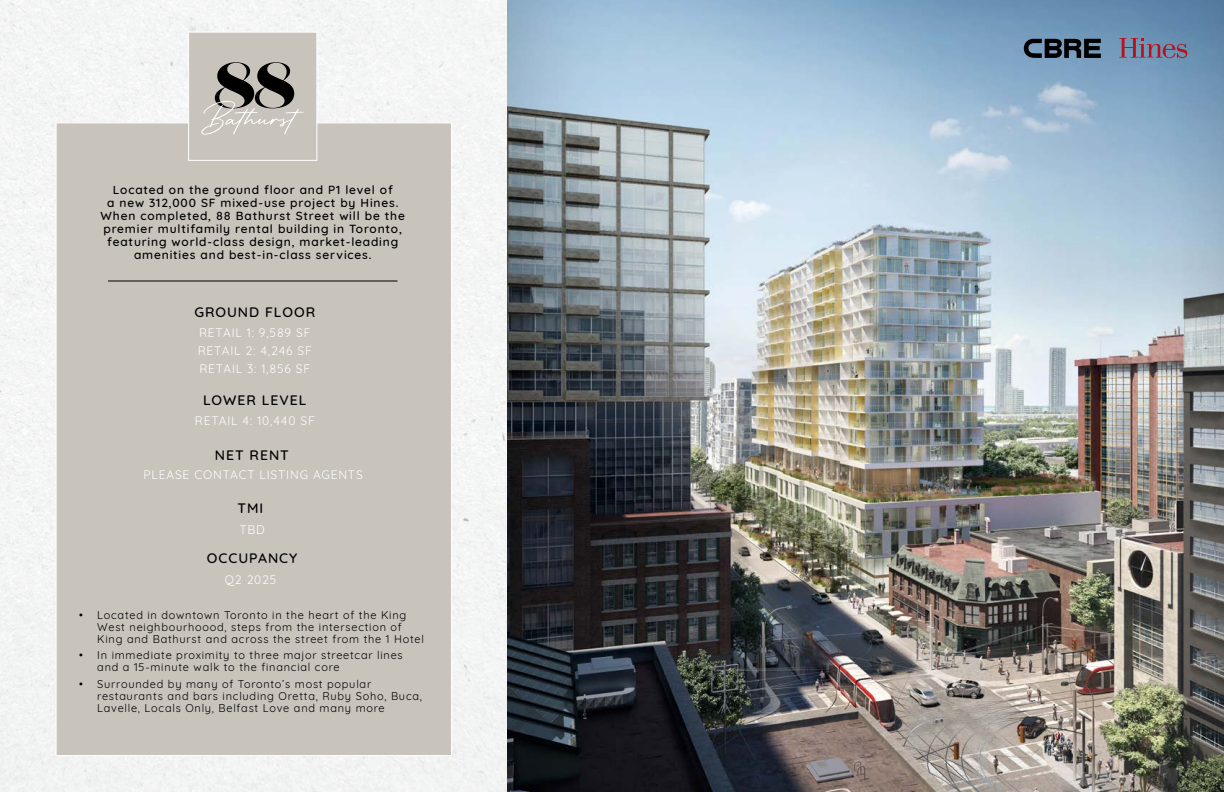
<style>
.page{position:relative;width:1224px;height:792px;background:#fff}
.page>*{position:absolute;margin:0;border:0;box-sizing:border-box;transform-origin:0 0}
.t1{font:500 14px "Quicksand";letter-spacing:.07em;color:#000}
.t2{font:500 12px/13px "Quicksand";letter-spacing:.07em;color:#000;text-align:center}
.t3{font:12px/18.1px "Quicksand";letter-spacing:.07em;color:#fff}
.t4{font:11px/12px "Quicksand";letter-spacing:.07em;color:#000}
</style>
<div class="page">
<img style="left:0;top:0;width:1224px;height:792px">
<div style="left:56px;top:122px;width:396px;height:634px;background:#c8c3bb;border:1px solid #fff"></div>
<div style="left:188px;top:32px;width:129px;height:129px;background:#c8c3bb;border:1px solid #fff"></div>
<svg style="left:201px;top:62px;width:103px;height:73px"></svg>
<hr style="left:108px;top:281px;width:289px;height:1px;background:#000">
<svg style="left:1024px;top:39px;width:77px;height:19px"></svg>
<svg style="left:1119px;top:38px;width:68px;height:20px"></svg>
<p class="t2" style="left:101px;top:182px;width:306px">Located on the ground floor and P1 level of<br>a new 312,000 SF mixed-use project by Hines.<br>When completed, 88 Bathurst Street will be the premier multifamily rental building in Toronto, featuring world-class design, market-leading amenities and best-in-class services.</p>
<p class="t1" style="left:194px;top:301px;width:122px">GROUND FLOOR</p>
<p class="t3" style="left:199px;top:323px;width:113px">RETAIL 1: 9,589 SF</p>
<p class="t3" style="left:198px;top:341px;width:116px">RETAIL 2: 4,246 SF<br>RETAIL 3: 1,856 SF</p>
<p class="t1" style="left:203px;top:389px;width:105px">LOWER LEVEL</p>
<p class="t3" style="left:195px;top:411px;width:121px">RETAIL 4: 10,440 SF</p>
<p class="t1" style="left:215px;top:444px;width:75px">NET RENT</p>
<p class="t3" style="left:144px;top:464px;width:221px">PLEASE CONTACT LISTING AGENTS</p>
<p class="t1" style="left:238px;top:496px;width:27px">TMI</p>
<p class="t3" style="left:239px;top:519px;width:27px">TBD</p>
<p class="t1" style="left:207px;top:546px;width:92px">OCCUPANCY</p>
<p class="t3" style="left:225px;top:569px;width:53px">Q2 2025</p>
<p class="t4" style="left:97px;top:608px;width:328px;text-indent:-18px">• Located in downtown Toronto in the heart of the King<br>West neighbourhoood, steps from the intersection of<br>King and Bathurst and across the street from the 1 Hotel</p>
<p class="t4" style="left:97px;top:648px;width:307px;text-indent:-18px">• In immediate proximity to three major streetcar lines and a 15-minute walk to the financial core</p>
<p class="t4" style="left:97px;top:677px;width:326px;text-indent:-18px">• Surrounded by many of Toronto’s most popular restaurants and bars including Oretta, Ruby Soho, Buca,<br>Lavelle, Locals Only, Belfast Love and many more</p>
</div>
